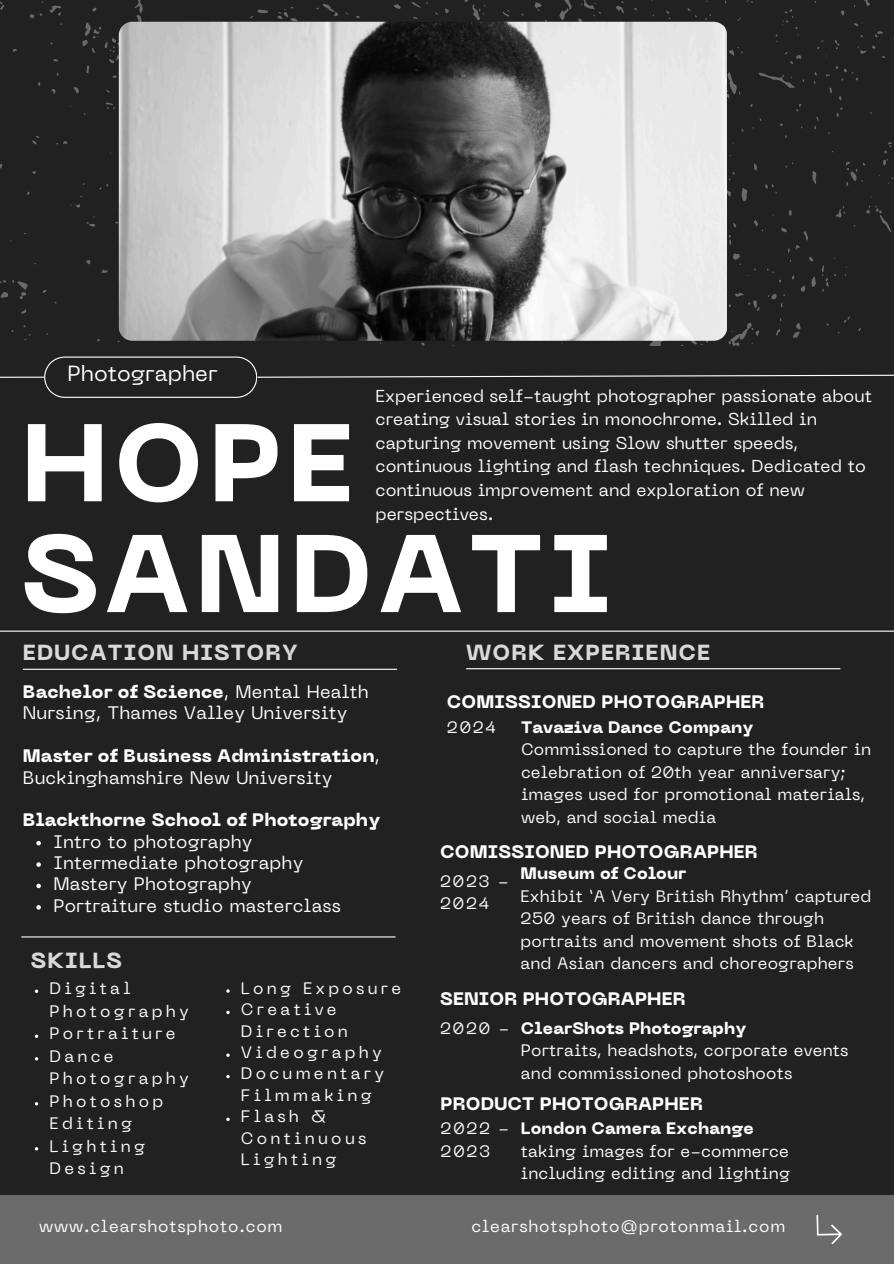
<style>
.page{position:relative;width:894px;height:1264px;background:#fff}
.page>*{position:absolute;margin:0;border:0;box-sizing:border-box;transform-origin:0 0}
.t1{font:800 109.35px/110.7px "PP Neue Machina";letter-spacing:.05em;color:#fff}
.t2{font:800 21.75px "PP Neue Machina";letter-spacing:.05em;color:#d9d9d9}
.t3{font:21.75px "PP Neue Machina";color:#fff}
.t4{font:800 18px/21.3px "PP Neue Machina";letter-spacing:.01em;color:#fff}
.t5{font:18px/21.3px "PP Neue Machina";letter-spacing:.01em;color:#fff}
.t6{font:17.1px/23.7px "PP Neue Machina";color:#fff}
.t7{font:16.5px/22.5px "PP Neue Machina";letter-spacing:.01em;color:#fff}
.t8{font:16.5px/22.5px "PP Neue Machina";letter-spacing:.2em;color:#fff}
.t9{font:800 16.5px "PP Neue Machina";letter-spacing:.01em;color:#fff}
.t10{font:16.5px "PP Neue Machina";letter-spacing:.05em;color:#fff}
.t11{font:16.5px/22.5px "PP Neue Machina";letter-spacing:.09em;color:#fff}
.s1{font-weight:800}
.s2{font-weight:400}
</style>
<div class="page">
<div style="left:0;top:0;width:893px;height:1263px;background:#212121"></div>
<svg style="left:0;top:0;width:893px;height:345px"></svg>
<img style="left:119px;top:22px;width:607px;height:319px;border-radius:13px">
<hr style="left:0;top:630px;width:893px;height:1px;background:#fff">
<hr style="left:466px;top:668px;width:374px;height:1px;background:#fff">
<hr style="left:23px;top:668px;width:374px;height:2px;background:#fff">
<hr style="left:21px;top:936px;width:374px;height:1px;background:#fff">
<div style="left:0;top:1195px;width:893px;height:68px;background:#6b6b6b"></div>
<svg style="left:816px;top:1214px;width:26px;height:30px"></svg>
<svg style="left:36px;top:841px;width:5px;height:4px"></svg>
<svg style="left:36px;top:862px;width:5px;height:4px"></svg>
<svg style="left:36px;top:883px;width:5px;height:5px"></svg>
<svg style="left:36px;top:905px;width:5px;height:4px"></svg>
<svg style="left:0;top:356px;width:893px;height:42px"></svg>
<h6 class="t3" style="left:67px;top:365px;width:152px">Photographer</h6>
<p class="t6" style="left:375px;top:385px;width:498px">Experienced self-taught photographer passionate about creating visual stories in monochrome. Skilled in capturing movement using Slow shutter speeds, continuous lighting and flash techniques. Dedicated to continuous improvement and exploration of new perspectives.</p>
<p class="t1" style="left:21px;top:418px;width:592px">HOPE<br>SANDATI</p>
<p class="t2" style="left:23px;top:644px;width:276px">EDUCATION HISTORY</p>
<p class="t2" style="left:466px;top:644px;width:245px">WORK EXPERIENCE</p>
<h2 class="t5" style="left:23px;top:682px;width:347px"><span class="s1">Bachelor of Science</span>, Mental Health<br>Nursing, Thames Valley University</h2>
<h4 class="t4" style="left:23px;top:747px;width:358px">Master of Business Administration<span class="s2">,<br>Buckinghamshire New University</span></h4>
<h5 class="t4" style="left:23px;top:811px;width:359px">Blackthorne School of Photography</h5>
<p class="t5" style="left:53px;top:832px;width:200px">Intro to photography</p>
<p class="t5" style="left:53px;top:853px;width:251px">Intermediate photography</p>
<h4 class="t5" style="left:53px;top:875px;width:200px">Mastery Photography</h4>
<h5 class="t5" style="left:53px;top:896px;width:288px">Portraiture studio masterclass</h5>
<p class="t2" style="left:31px;top:951px;width:92px">SKILLS</p>
<p class="t8" style="left:49px;top:978px;width:141px">Digital<br>Photography</p>
<p class="t8" style="left:49px;top:1023px;width:128px">Portraiture</p>
<h1 class="t8" style="left:49px;top:1046px;width:141px">Dance<br>Photography</h1>
<h2 class="t8" style="left:49px;top:1091px;width:115px">Photoshop<br>Editing</h2>
<h2 class="t8" style="left:49px;top:1136px;width:97px">Lighting<br>Design</h2>
<p class="t8" style="left:241px;top:978px;width:162px">Long Exposure</p>
<p class="t8" style="left:241px;top:1000px;width:109px;line-height:21.3px">Creative<br>Direction</p>
<p class="t8" style="left:241px;top:1042px;width:143px">Videography</p>
<p class="t8" style="left:241px;top:1064px;width:145px;line-height:21.5px">Documentary<br>Filmmaking</p>
<h4 class="t8" style="left:241px;top:1107px;width:127px;line-height:21.3px">Flash &amp;<br>Continuous<br>Lighting</h4>
<h5 class="t4" style="left:446px;top:693px;width:319px">COMISSIONED PHOTOGRAPHER</h5>
<p class="t9" style="left:521px;top:720px;width:234px">Tavaziva Dance Company</p>
<p class="t7" style="left:521px;top:739px;width:351px">Commissioned to capture the founder in celebration of 20th year anniversary; images used for promotional materials, web, and social media</p>
<p class="t7" style="left:446px;top:717px;width:51px">2024</p>
<h5 class="t4" style="left:440px;top:843px;width:319px">COMISSIONED PHOTOGRAPHER</h5>
<p class="t9" style="left:520px;top:866px;width:167px">Museum of Colour</p>
<p class="t7" style="left:520px;top:886px;width:352px">Exhibit ‘A Very British Rhythm’ captured 250 years of British dance through portraits and movement shots of Black and Asian dancers and choreographers</p>
<h4 class="t11" style="left:440px;top:871px;width:70px">2023 -<br>2024</h4>
<p class="t4" style="left:440px;top:989px;width:247px">SENIOR PHOTOGRAPHER</p>
<p class="t7" style="left:440px;top:1018px;width:71px">2020 -</p>
<p class="t9" style="left:521px;top:1021px;width:227px">ClearShots Photography</p>
<p class="t7" style="left:521px;top:1040px;width:329px">Portraits, headshots, corporate events and commissioned photoshoots</p>
<p class="t4" style="left:440px;top:1094px;width:264px">PRODUCT PHOTOGRAPHER</p>
<p class="t11" style="left:440px;top:1118px;width:70px">2022 -<br>2023</p>
<p class="t9" style="left:521px;top:1122px;width:234px">London Camera Exchange</p>
<p class="t7" style="left:521px;top:1141px;width:270px">taking images for e-commerce including editing and lighting</p>
<p class="t10" style="left:39px;top:1220px;width:245px">www.clearshotsphoto.com</p>
<p class="t10" style="left:471px;top:1220px;width:315px">clearshotsphoto@protonmail.com</p>
</div>
